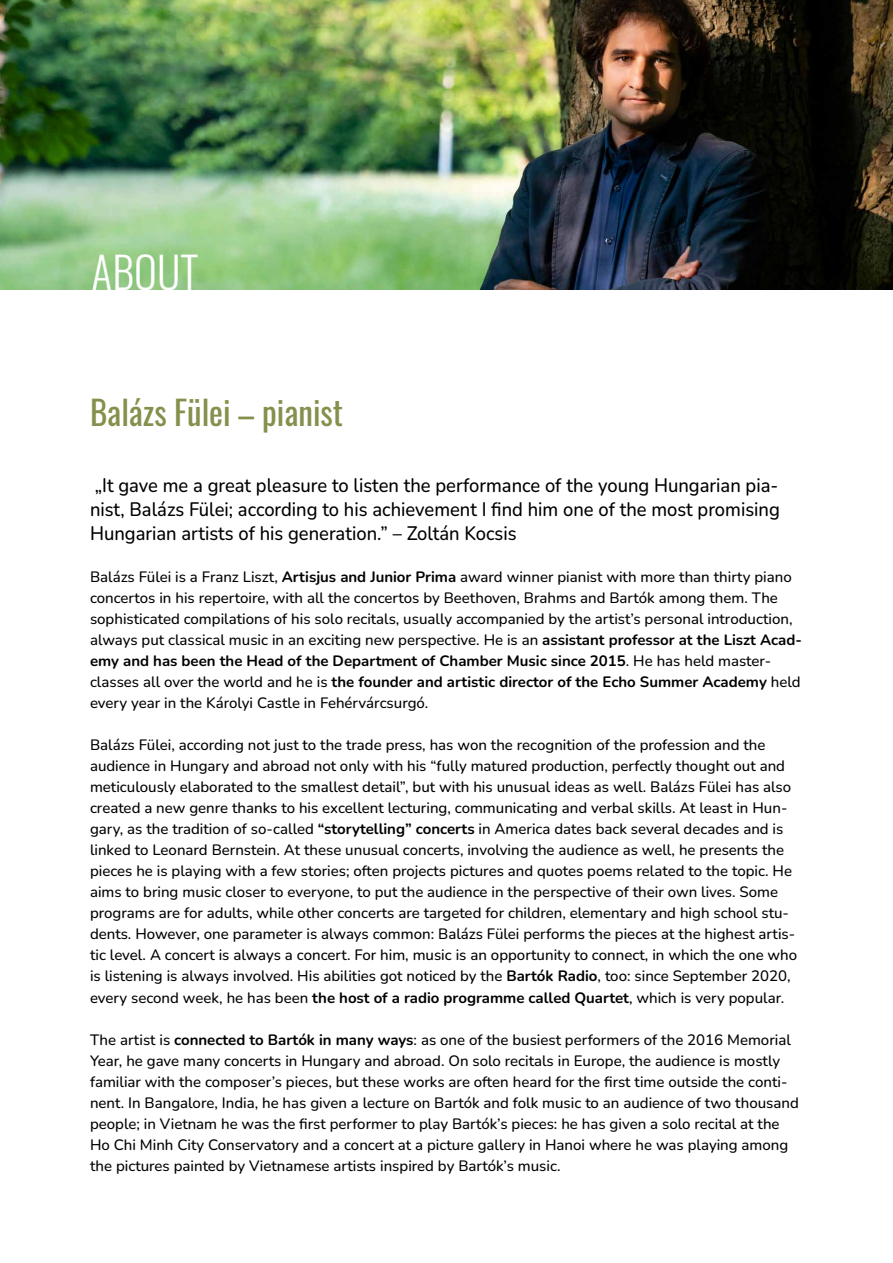
<style>
.page{position:relative;width:893px;height:1263px;background:#fff}
.page>*{position:absolute;margin:0;border:0;box-sizing:border-box;transform-origin:0 0}
.t1{font:300 43.5px "Oswald";color:#fff}
.t2{font:33px "Oswald";color:#84904c}
.t3{font:500 19.5px/24px "Nunito";color:#000;text-align:justify;scale:.94 1}
.t4{font:500 15px/21px "Nunito";color:#000}
.s1{font-weight:700}
</style>
<div class="page">
<img style="left:0;top:0;width:893px;height:290px">
<h1 class="t1" style="left:92px;top:233px;width:108px">ABOUT</h1>
<h2 class="t2" style="left:90px;top:384px;width:255px">Balázs Fülei – pianist</h2>
<h3 class="t3" style="left:90px;top:473px;width:735px">„It gave me a great pleasure to listen the performance of the young Hungarian pia&shy;nist, Balázs Fülei; according to his achievement I find him one of the most promising Hungarian artists of his generation.” – Zoltán Kocsis</h3>
<p class="t4" style="left:90px;top:566px;width:713px">Balázs Fülei is a Franz Liszt, <span class="s1">Artisjus and Junior Prima</span> award winner pianist with more than thirty piano concertos in his repertoire, with all the concertos by Beethoven, Brahms and Bartók among them. The sophisticated compilations of his solo recitals, usually accompanied by the artist’s personal introduction, always put classical music in an exciting new perspective. He is an <span class="s1">assistant professor at the Liszt Acad&shy;emy and has been the Head of the Department of Chamber Music since 2015</span>. He has held master&shy;classes all over the world and he is <span class="s1">the founder and artistic director of the Echo Summer Academy</span> held every year in the Károlyi Castle in Fehérvárcsurgó.</p>
<p class="t4" style="left:90px;top:734px;width:709px">Balázs Fülei, according not just to the trade press, has won the recognition of the profession and the audience in Hungary and abroad not only with his “fully matured production, perfectly thought out and meticulously elaborated to the smallest detail”, but with his unusual ideas as well. Balázs Fülei has also created a new genre thanks to his excellent lecturing, communicating and verbal skills. At least in Hun&shy;gary, as the tradition of so-called <span class="s1">“storytelling” concerts</span> in America dates back several decades and is linked to Leonard Bernstein. At these unusual concerts, involving the audience as well, he presents the pieces he is playing with a few stories; often projects pictures and quotes poems related to the topic. He aims to bring music closer to everyone, to put the audience in the perspective of their own lives. Some programs are for adults, while other concerts are targeted for children, elementary and high school stu&shy;dents. However, one parameter is always common: Balázs Fülei performs the pieces at the highest artis&shy;tic level. A concert is always a concert. For him, music is an opportunity to connect, in which the one who is listening is always involved. His abilities got noticed by the <span class="s1">Bartók Radio</span>, too: since September 2020, every second week, he has been <span class="s1">the host of a radio programme called Quartet</span>, which is very popular.</p>
<p class="t4" style="left:90px;top:1028px;width:710px">The artist is <span class="s1">connected to Bartók in many ways</span>: as one of the busiest performers of the 2016 Memorial Year, he gave many concerts in Hungary and abroad. On solo recitals in Europe, the audience is mostly familiar with the composer’s pieces, but these works are often heard for the first time outside the conti&shy;nent. In Bangalore, India, he has given a lecture on Bartók and folk music to an audience of two thousand people; in Vietnam he was the first performer to play Bartók’s pieces: he has given a solo recital at the Ho Chi Minh City Conservatory and a concert at a picture gallery in Hanoi where he was playing among the pictures painted by Vietnamese artists inspired by Bartók’s music.</p>
</div>
